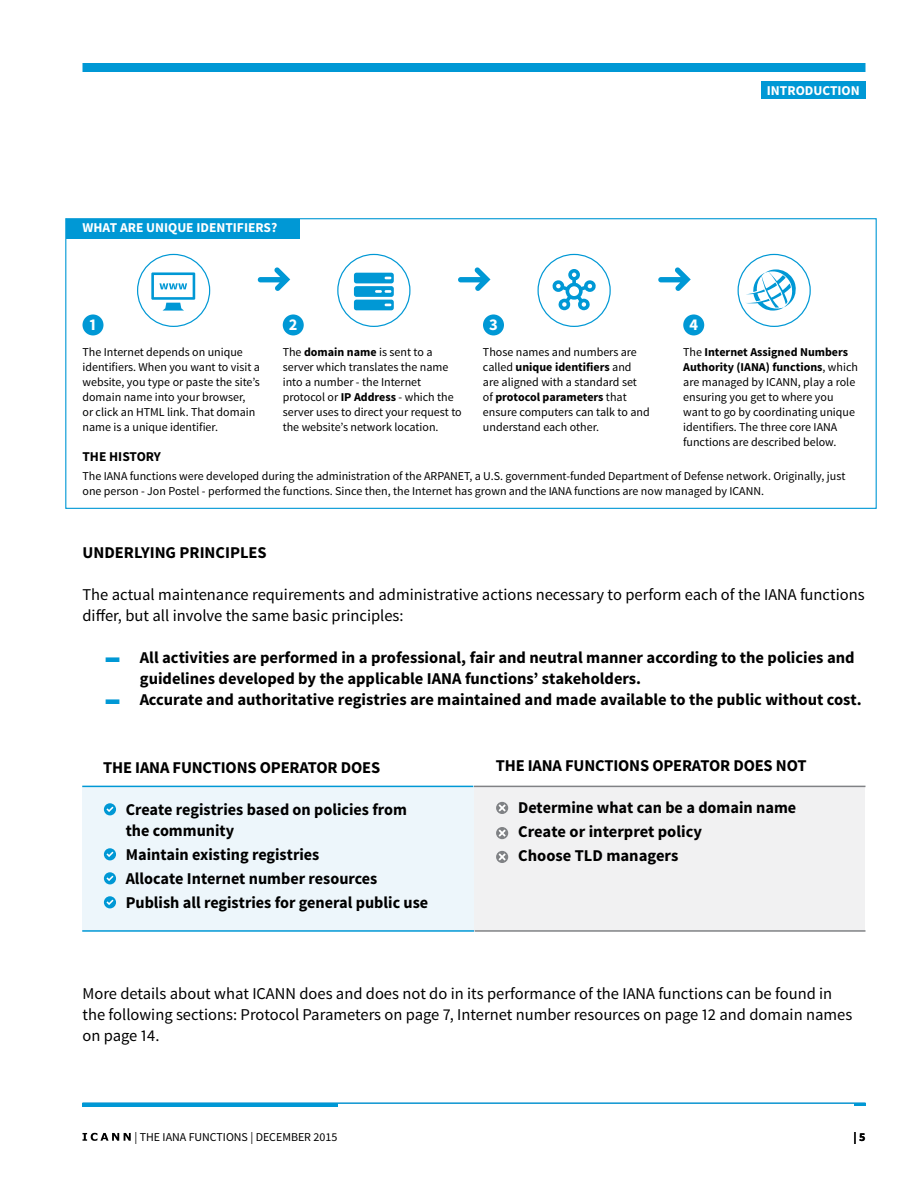
<style>
.page{position:relative;width:918px;height:1188px;background:#fff}
.page>*{position:absolute;margin:0;border:0;box-sizing:border-box;transform-origin:0 0}
.t1{font:700 16.5px/24px "Source Sans Pro";color:#000}
.t2{font:16.5px/21px "Source Sans Pro";color:#000}
.t3{font:700 16.5px "Source Sans Pro";color:#fff}
.t4{font:700 13.5px "Source Sans Pro";color:#fff}
.t5{font:700 13.5px "Source Sans Pro";color:#000}
.t6{font:12px/15px "Source Sans Pro";color:#000}
.t7{font:700 12px "Source Sans Pro";color:#000}
.s1{font-weight:700}
.s2{color:#0098d5}
</style>
<div class="page">
<svg style="left:258px;top:267px;width:32px;height:24px"></svg>
<svg style="left:458px;top:267px;width:32px;height:24px"></svg>
<svg style="left:658px;top:267px;width:33px;height:24px"></svg>
<svg style="left:151px;top:272px;width:44px;height:39px"></svg>
<div style="left:137px;top:254px;width:73px;height:73px;border:1px solid #0098d5;border-radius:50%"></div>
<svg style="left:354px;top:273px;width:40px;height:37px"></svg>
<div style="left:337px;top:254px;width:74px;height:73px;border:1px solid #0098d5;border-radius:50%"></div>
<svg style="left:552px;top:269px;width:44px;height:41px"></svg>
<div style="left:537px;top:254px;width:74px;height:73px;border:1px solid #0098d5;border-radius:50%"></div>
<svg style="left:745px;top:269px;width:51px;height:42px"></svg>
<div style="left:738px;top:254px;width:73px;height:73px;border:1px solid #0098d5;border-radius:50%"></div>
<svg style="left:82px;top:1133px;width:49px;height:8px"></svg>
<hr style="left:82px;top:1103px;width:784px;height:1px;background:#0098d5">
<svg style="left:854px;top:1104px;width:12px;height:2px"></svg>
<hr style="left:82px;top:1103px;width:256px;height:3px;background:#0098d5">
<div style="left:66px;top:219px;width:234px;height:20px;background:#0098d5"></div>
<div style="left:82px;top:63px;width:784px;height:9px;background:#0098d5"></div>
<div style="left:761px;top:81px;width:105px;height:18px;background:#0098d5"></div>
<div style="left:82px;top:314px;width:22px;height:21px;background:#0098d5;border-radius:50%"></div>
<div style="left:283px;top:314px;width:21px;height:21px;background:#0098d5;border-radius:50%"></div>
<div style="left:483px;top:314px;width:21px;height:21px;background:#0098d5;border-radius:50%"></div>
<div style="left:683px;top:314px;width:21px;height:21px;background:#0098d5;border-radius:50%"></div>
<div style="left:83px;top:787px;width:391px;height:144px;background:#edf6fb"></div>
<div style="left:474px;top:787px;width:391px;height:144px;background:#f1f1f2"></div>
<hr style="left:82px;top:786px;width:391px;height:1px;background:#0098d5">
<hr style="left:474px;top:786px;width:392px;height:1px;background:#808285">
<hr style="left:82px;top:930px;width:392px;height:2px;background:#0098d5">
<hr style="left:475px;top:930px;width:391px;height:2px;background:#808285">
<svg style="left:496px;top:802px;width:12px;height:12px"></svg>
<svg style="left:499px;top:804px;width:7px;height:7px"></svg>
<svg style="left:496px;top:827px;width:12px;height:12px"></svg>
<svg style="left:499px;top:830px;width:7px;height:7px"></svg>
<svg style="left:496px;top:851px;width:12px;height:12px"></svg>
<svg style="left:499px;top:853px;width:7px;height:7px"></svg>
<div style="left:104px;top:803px;width:12px;height:12px;background:#0098d5;border-radius:50%"></div>
<svg style="left:107px;top:807px;width:6px;height:5px"></svg>
<div style="left:104px;top:848px;width:12px;height:12px;background:#0098d5;border-radius:50%"></div>
<svg style="left:107px;top:852px;width:6px;height:5px"></svg>
<div style="left:104px;top:872px;width:12px;height:12px;background:#0098d5;border-radius:50%"></div>
<svg style="left:107px;top:876px;width:6px;height:5px"></svg>
<div style="left:104px;top:896px;width:12px;height:12px;background:#0098d5;border-radius:50%"></div>
<svg style="left:107px;top:900px;width:6px;height:5px"></svg>
<p class="t4" style="left:82px;top:219px;width:196px">WHAT ARE UNIQUE IDENTIFIERS?</p>
<h1 class="t3" style="left:90px;top:314px;width:8px">1</h1>
<h1 class="t3" style="left:289px;top:314px;width:10px">2</h1>
<h1 class="t3" style="left:489px;top:314px;width:10px">3</h1>
<h1 class="t3" style="left:689px;top:314px;width:11px">4</h1>
<p class="t4" style="left:767px;top:82px;width:94px">INTRODUCTION</p>
<p class="t6" style="left:82px;top:345px;width:179px">The Internet depends on unique identifiers. When you want to visit a website, you type or paste the site’s domain name into your browser,<br>or click an HTML link. That domain name is a unique identifier.</p>
<p class="t6" style="left:283px;top:345px;width:181px">The <span class="s1">domain name</span> is sent to a server which translates the name into a number - the Internet protocol or <span class="s1">IP Address</span> - which the server uses to direct your request to the website’s network location.</p>
<p class="t6" style="left:483px;top:345px;width:168px">Those names and numbers are called <span class="s1">unique identifiers</span> and are aligned with a standard set of <span class="s1">protocol parameters</span> that ensure computers can talk to and understand each other.</p>
<p class="t6" style="left:683px;top:345px;width:176px">The <span class="s1">Internet Assigned Numbers<br>Authority (IANA) functions</span>, which are managed by ICANN, play a role ensuring you get to where you want to go by coordinating unique identifiers. The three core IANA functions are described below.</p>
<p class="t5" style="left:82px;top:448px;width:80px">THE HISTORY</p>
<p class="t6" style="left:82px;top:469px;width:764px">The IANA functions were developed during the administration of the ARPANET, a U.S. government-funded Department of Defense network. Originally, just one person - Jon Postel - performed the functions. Since then, the Internet has grown and the IANA functions are now managed by ICANN.</p>
<h1 class="t1" style="left:82px;top:542px;width:186px">UNDERLYING PRINCIPLES</h1>
<h1 class="t2" style="left:82px;top:585px;width:784px">The actual maintenance requirements and administrative actions necessary to perform each of the IANA functions differ, but all involve the same basic principles:</h1>
<h1 class="t1" style="left:140px;top:648px;width:716px;line-height:21px;text-indent:-35px"><span class="s2">■</span> All activities are performed in a professional, fair and neutral manner according to the policies and guidelines developed by the applicable IANA functions’ stakeholders.</h1>
<h1 class="t1" style="left:105px;top:689px;width:758px"><span class="s2">■</span> Accurate and authoritative registries are maintained and made available to the public without cost.</h1>
<h1 class="t1" style="left:103px;top:756px;width:278px">THE IANA FUNCTIONS OPERATOR DOES</h1>
<h1 class="t1" style="left:126px;top:800px;width:283px;line-height:21px">Create registries based on policies from the community</h1>
<h1 class="t1" style="left:126px;top:843px;width:304px">Maintain existing registries<br>Allocate Internet number resources<br>Publish all registries for general public use</h1>
<h1 class="t1" style="left:496px;top:755px;width:312px">THE IANA FUNCTIONS OPERATOR DOES NOT</h1>
<h1 class="t1" style="left:518px;top:797px;width:280px">Determine what can be a domain name<br>Create or interpret policy<br>Choose TLD managers</h1>
<h1 class="t2" style="left:83px;top:984px;width:771px">More details about what ICANN does and does not do in its performance of the IANA functions can be found in the following sections: Protocol Parameters on page 7, Internet number resources on page 12 and domain names on page 14.</h1>
<p class="t6" style="left:134px;top:1130px;width:205px">| THE IANA FUNCTIONS | DECEMBER 2015</p>
<p class="t7" style="left:853px;top:1129px;width:14px">| 5</p>
</div>
